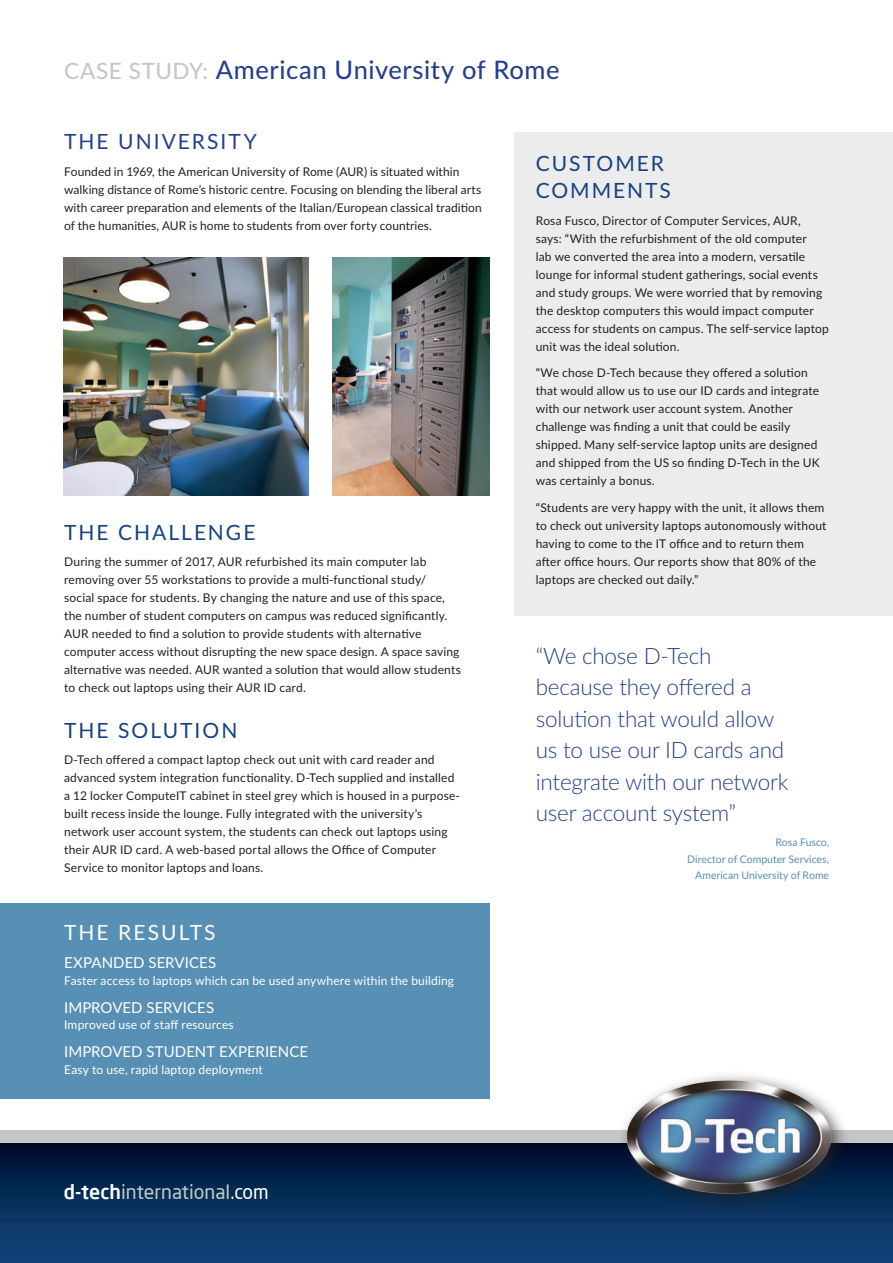
<style>
.page{position:relative;width:893px;height:1263px;background:#fff}
.page>*{position:absolute;margin:0;border:0;box-sizing:border-box;transform-origin:0 0}
.t1{font:500 25.5px "Lato";letter-spacing:.02em;color:#253f8e}
.t2{font:300 22.5px/31.5px "Lato";letter-spacing:-.01em;color:#253f8e}
.t3{font:21px/27px "Lato";letter-spacing:.095em;color:#15437f}
.t4{font:21px "Lato";letter-spacing:.095em;color:#253f8e}
.t5{font:21px "Lato";letter-spacing:.095em;color:#fff}
.t6{font:19.5px "Neo Sans Pro";color:#c6c6c6}
.t7{font:15px "Lato";letter-spacing:.005em;color:#fff}
.t8{font:12px/18px "Lato";letter-spacing:.015em;color:#231f20}
.t9{font:12px "Lato";letter-spacing:.015em;color:#fff}
.t10{font:10.5px/16.5px "Lato";color:#5790b4;text-align:right}
.s1{font-size:22.5px;color:#c6c6c6}
.s2{font-weight:500;color:#fff}
.s3{color:#fff}
</style>
<div class="page">
<div style="left:0;top:904px;width:489px;height:195px;background:#5790b4"></div>
<div style="left:514px;top:132px;width:379px;height:483px;background:#ececec"></div>
<div style="left:0;top:1143px;width:893px;height:120px;background:linear-gradient(to bottom,#000f2f,#12487f)"></div>
<div style="left:0;top:1130px;width:893px;height:13px;background:#c6c6c6"></div>
<div style="left:617px;top:1071px;width:233px;height:142px;background:#231f20;opacity:.75"></div>
<img style="left:616px;top:1074px;width:226px;height:126px">
<img style="left:332px;top:257px;width:157px;height:238px">
<img style="left:64px;top:257px;width:245px;height:238px">
<h1 class="t1" style="left:64px;top:60px;width:497px"><span class="s1">CASE STUDY:</span> American University of Rome</h1>
<h3 class="t4" style="left:64px;top:133px;width:194px">THE UNIVERSITY</h3>
<p class="t8" style="left:64px;top:163px;width:419px">Founded in 1969, the American University of Rome (AUR) is situated within walking distance of Rome’s historic centre. Focusing on blending the liberal arts with career preparation and elements of the Italian/European classical tradition of the humanities, AUR is home to students from over forty countries.</p>
<h3 class="t3" style="left:64px;top:520px;width:193px">THE CHALLENGE</h3>
<p class="t8" style="left:64px;top:553px;width:398px">During the summer of 2017, AUR refurbished its main computer lab removing over 55 workstations to provide a multi-functional study/<br>social space for students. By changing the nature and use of this space, the number of student computers on campus was reduced significantly.<br>AUR needed to find a solution to provide students with alternative computer access without disrupting the new space design. A space saving alternative was needed. AUR wanted a solution that would allow students to check out laptops using their AUR ID card.</p>
<h3 class="t3" style="left:64px;top:718px;width:175px">THE SOLUTION</h3>
<p class="t8" style="left:64px;top:750px;width:397px">D-Tech offered a compact laptop check out unit with card reader and advanced system integration functionality. D-Tech supplied and installed a 12 locker ComputeIT cabinet in steel grey which is housed in a purpose&shy;built recess inside the lounge. Fully integrated with the university’s network user account system, the students can check out laptops using their AUR ID card. A web-based portal allows the Office of Computer Service to monitor laptops and loans.</p>
<h3 class="t5" style="left:64px;top:924px;width:153px">THE RESULTS</h3>
<p class="t7" style="left:64px;top:957px;width:154px">EXPANDED SERVICES</p>
<p class="t9" style="left:64px;top:975px;width:391px">Faster access to laptops which can be used anywhere within the building</p>
<p class="t7" style="left:64px;top:1001px;width:152px">IMPROVED SERVICES</p>
<p class="t9" style="left:64px;top:1016px;width:171px">Improved use of staff resources</p>
<p class="t7" style="left:64px;top:1046px;width:245px">IMPROVED STUDENT EXPERIENCE</p>
<p class="t9" style="left:64px;top:1065px;width:200px">Easy to use, rapid laptop deployment</p>
<h3 class="t6" style="left:64px;top:1181px;width:207px"><span class="s2">d-tech</span>international<span class="s3">.com</span></h3>
<h3 class="t3" style="left:536px;top:152px;width:137px">CUSTOMER<br>COMMENTS</h3>
<p class="t8" style="left:536px;top:212px;width:295px">Rosa Fusco, Director of Computer Services, AUR, says: “With the refurbishment of the old computer<br>lab we converted the area into a modern, versatile lounge for informal student gatherings, social events and study groups. We were worried that by removing the desktop computers this would impact computer access for students on campus. The self-service laptop unit was the ideal solution.</p>
<p class="t8" style="left:536px;top:364px;width:285px">“We chose D-Tech because they offered a solution that would allow us to use our ID cards and integrate with our network user account system. Another challenge was finding a unit that could be easily shipped. Many self-service laptop units are designed and shipped from the US so finding D-Tech in the UK was certainly a bonus.</p>
<p class="t8" style="left:536px;top:499px;width:292px">“Students are very happy with the unit, it allows them to check out university laptops autonomously without having to come to the IT office and to return them after office hours. Our reports show that 80% of the laptops are checked out daily.”</p>
<h2 class="t2" style="left:536px;top:640px;width:254px">“We chose D-Tech because they offered a solution that would allow us to use our ID cards and integrate with our network user account system”</h2>
<p class="t10" style="left:687px;top:835px;width:143px">Rosa Fusco,<br>Director of Computer Services,<br>American University of Rome</p>
</div>
